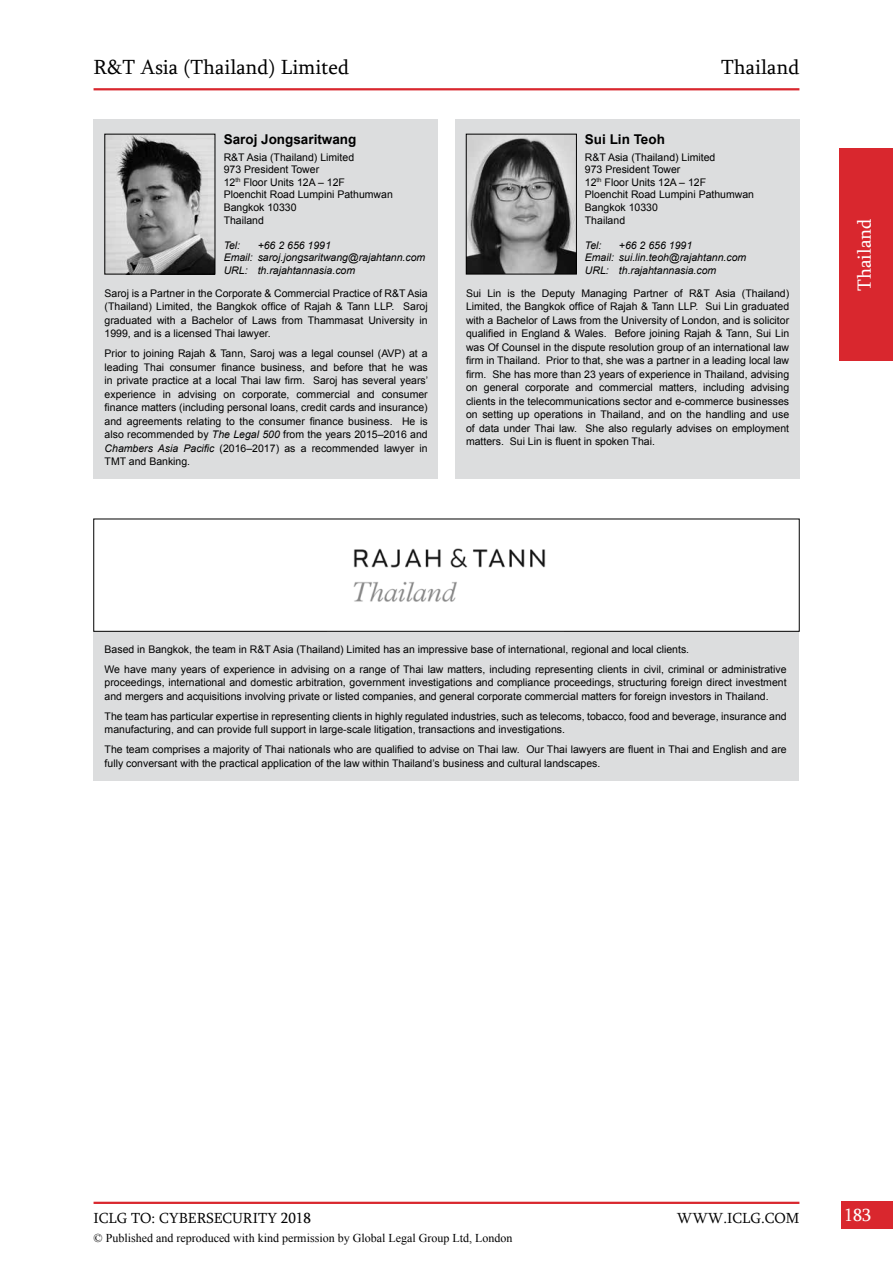
<style>
.page{position:relative;width:893px;height:1263px;background:#fff}
.page>*{position:absolute;margin:0;border:0;box-sizing:border-box;transform-origin:0 0}
.t1{font:21px "Sylfaen";color:#000}
.t2{font:19.5px "Sylfaen";color:#fff}
.t3{font:18px "Sylfaen";color:#fff}
.t4{font:15px "Sylfaen";color:#000}
.t5{font:700 13.5px "Arial";color:#000}
.t6{font:12px "Times New Roman";color:#000}
.t7{font:10.5px/13.5px "Arial";color:#000}
.t8{font:italic 10.5px/12.6px "Arial";color:#000}
.s1{font-style:italic}
</style>
<div class="page">
<div style="left:841px;top:1201px;width:52px;height:28px;background:#d9272e"></div>
<hr style="left:94px;top:1202px;width:705px;height:2px;background:#d9272e">
<div style="left:840px;top:148px;width:53px;height:213px;background:#d9272e"></div>
<div style="left:94px;top:119px;width:344px;height:360px;background:#dcddde"></div>
<div style="left:94px;top:631px;width:705px;height:150px;background:#dcddde"></div>
<div style="left:455px;top:119px;width:344px;height:360px;background:#dcddde"></div>
<hr style="left:94px;top:88px;width:705px;height:2px;background:#d9272e">
<img style="left:107px;top:136px;width:106px;height:136px">
<img style="left:353px;top:548px;width:193px;height:54px">
<img style="left:468px;top:136px;width:107px;height:136px">
<div style="left:466px;top:134px;width:111px;height:140px;border:1px solid #000"></div>
<h1 class="t1" style="left:94px;top:53px;width:257px">R&amp;T Asia (Thailand) Limited</h1>
<h1 class="t1" style="left:721px;top:53px;width:80px">Thailand</h1>
<p class="t5" style="left:224px;top:130px;width:134px">Saroj Jongsaritwang</p>
<p class="t7" style="left:224px;top:151px;width:171px;line-height:12.6px">R&amp;T Asia (Thailand) Limited<br>973 President Tower<br>12<sup>th</sup> Floor Units 12A – 12F<br>Ploenchit Road Lumpini Pathumwan<br>Bangkok 10330<br>Thailand</p>
<p class="t8" style="left:224px;top:239px;width:18px">Tel:</p>
<p class="t8" style="left:224px;top:239px;width:203px;text-indent:34px">+66 2 656 1991<br>Email: saroj.jongsaritwang@rajahtann.com<br>URL: th.rajahtannasia.com</p>
<p class="t7" style="left:105px;top:286px;width:325px;text-align:justify">Saroj is a Partner in the Corporate &amp; Commercial Practice of R&amp;T Asia (Thailand) Limited, the Bangkok office of Rajah &amp; Tann LLP. Saroj graduated with a Bachelor of Laws from Thammasat University in 1999, and is a licensed Thai lawyer.</p>
<p class="t7" style="left:105px;top:347px;width:325px;text-align:justify">Prior to joining Rajah &amp; Tann, Saroj was a legal counsel (AVP) at a leading Thai consumer finance business, and before that he was in private practice at a local Thai law firm. Saroj has several years’ experience in advising on corporate, commercial and consumer finance matters (including personal loans, credit cards and insurance) and agreements relating to the consumer finance business. He is also recommended by <span class="s1">The Legal 500</span> from the years 2015–2016 and <span class="s1">Chambers Asia Pacific</span> (2016–2017) as a recommended lawyer in TMT and Banking.</p>
<p class="t5" style="left:585px;top:130px;width:81px">Sui Lin Teoh</p>
<p class="t7" style="left:585px;top:151px;width:171px;line-height:12.6px">R&amp;T Asia (Thailand) Limited<br>973 President Tower<br>12<sup>th</sup> Floor Units 12A – 12F<br>Ploenchit Road Lumpini Pathumwan<br>Bangkok 10330<br>Thailand</p>
<p class="t8" style="left:585px;top:239px;width:18px">Tel:</p>
<p class="t8" style="left:585px;top:239px;width:163px;text-indent:34px">+66 2 656 1991<br>Email: sui.lin.teoh@rajahtann.com<br>URL: th.rajahtannasia.com</p>
<p class="t7" style="left:466px;top:286px;width:325px;text-align:justify">Sui Lin is the Deputy Managing Partner of R&amp;T Asia (Thailand)<br>Limited, the Bangkok office of Rajah &amp; Tann LLP. Sui Lin graduated with a Bachelor of Laws from the University of London, and is solicitor qualified in England &amp; Wales. Before joining Rajah &amp; Tann, Sui Lin was Of Counsel in the dispute resolution group of an international law firm in Thailand. Prior to that, she was a partner in a leading local law firm. She has more than 23 years of experience in Thailand, advising on general corporate and commercial matters, including advising clients in the telecommunications sector and e-commerce businesses on setting up operations in Thailand, and on the handling and use of data under Thai law. She also regularly advises on employment matters. Sui Lin is fluent in spoken Thai.</p>
<h2 class="t2" style="left:851px;top:291px;width:74px;rotate:-90deg">Thailand</h2>
<p class="t7" style="left:105px;top:639px;width:683px;line-height:20px">Based in Bangkok, the team in R&amp;T Asia (Thailand) Limited has an impressive base of international, regional and local clients.<br>We have many years of experience in advising on a range of Thai law matters, including representing clients in civil, criminal or administrative</p>
<p class="t7" style="left:105px;top:676px;width:684px">proceedings, international and domestic arbitration, government investigations and compliance proceedings, structuring foreign direct investment and mergers and acquisitions involving private or listed companies, and general corporate commercial matters for foreign investors in Thailand.</p>
<p class="t7" style="left:105px;top:709px;width:684px">The team has particular expertise in representing clients in highly regulated industries, such as telecoms, tobacco, food and beverage, insurance and manufacturing, and can provide full support in large-scale litigation, transactions and investigations.</p>
<p class="t7" style="left:105px;top:743px;width:684px">The team comprises a majority of Thai nationals who are qualified to advise on Thai law. Our Thai lawyers are fluent in Thai and English and are fully conversant with the practical application of the law within Thailand’s business and cultural landscapes.</p>
<h3 class="t4" style="left:94px;top:1208px;width:219px">ICLG TO: CYBERSECURITY 2018</h3>
<h3 class="t4" style="left:677px;top:1208px;width:124px">WWW.ICLG.COM</h3>
<h3 class="t3" style="left:844px;top:1202px;width:28px">183</h3>
<p class="t6" style="left:94px;top:1229px;width:420px">© Published and reproduced with kind permission by Global Legal Group Ltd, London</p>
</div>
